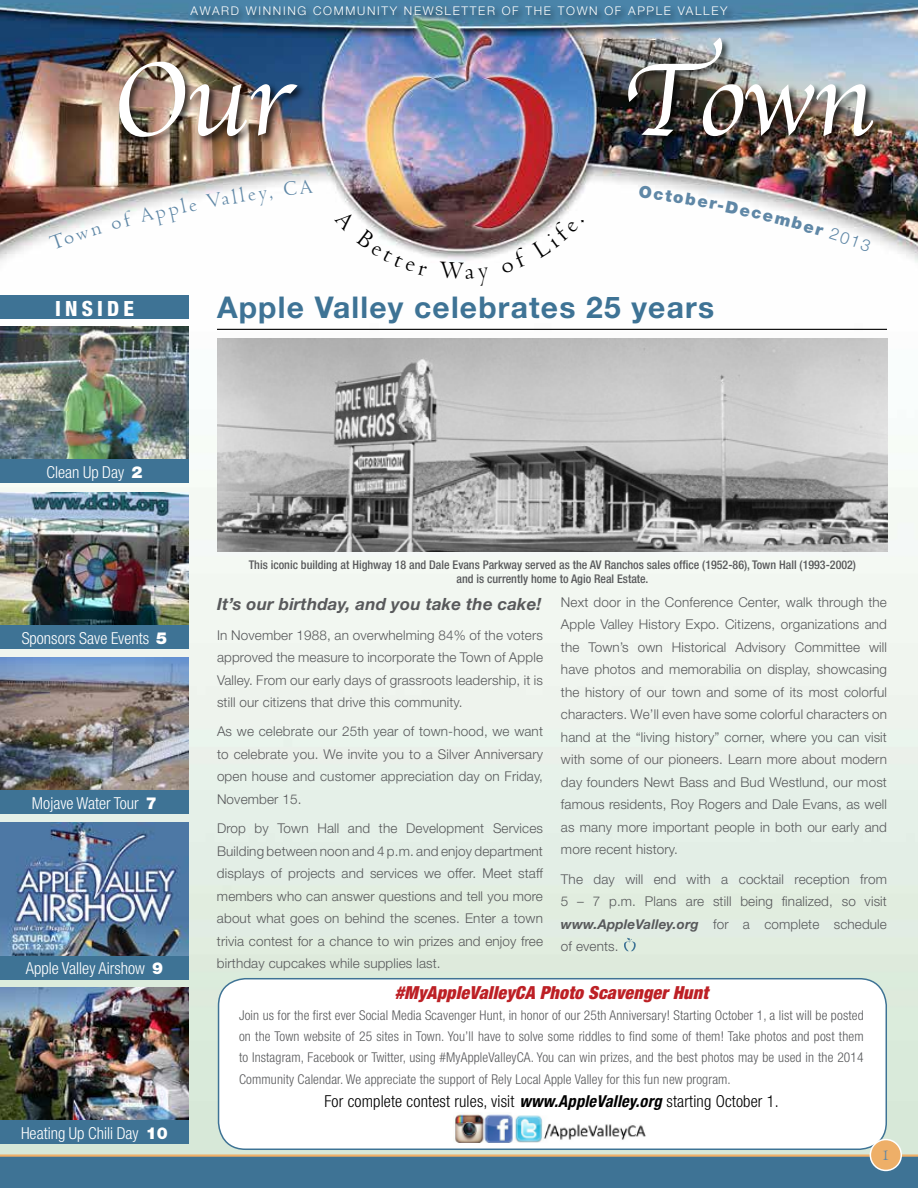
<style>
.page{position:relative;width:918px;height:1188px;background:#fff}
.page>*{position:absolute;margin:0;border:0;box-sizing:border-box;transform-origin:0 0}
.t1{font:108px "Apple Chancery";color:#fff}
.t2{font:700 30px "Helvetica Neue";letter-spacing:.04em;color:#3e7395}
.t3{font:800 condensed 21px "Helvetica Neue";letter-spacing:.2em;color:#fff}
.t4{font:19.5px "Venetian 301 BT";color:#5f87a6}
.t5{font:italic 900 condensed 18px "Helvetica Neue";letter-spacing:.01em;color:#bd2025}
.t6{font:italic 700 16.8px "Helvetica Neue";letter-spacing:.01em;color:#58595b}
.t7{font:300 condensed 16.5px "Helvetica Neue";color:#fff}
.t8{font:300 condensed 16.5px "Helvetica Neue";letter-spacing:.01em;color:#000}
.t9{font:300 13.5px/22.5px "Helvetica Neue";letter-spacing:.01em;color:#58595b;text-align:justify}
.t10{font:300 condensed 13.5px/21px "Helvetica Neue";letter-spacing:.01em;color:#58595b;text-align:justify}
.t11{font:500 condensed 12px/14.4px "Helvetica Neue";color:#58595b;text-align:center}
.t12{font:300 12px "Helvetica Neue";letter-spacing:.14em;color:#fff}
.s1{font-weight:900;font-stretch:normal}
.s2{font-weight:700;font-style:italic}
</style>
<div class="page">
<img style="left:1px;top:0;width:917px;height:1154px">
<div style="left:0;top:1156px;width:918px;height:32px;background:#3e7395"></div>
<div style="left:189px;top:4px;width:548px;height:21px;background:#000;opacity:.75"></div>
<div style="left:219px;top:979px;width:667px;height:170px;background:#fff;border-radius:27px"></div>
<div style="left:218px;top:978px;width:669px;height:172px;border:2px solid #3e7395;border-radius:27px"></div>
<div style="left:117px;top:59px;width:190px;height:88px;background:#000;opacity:.75"></div>
<div style="left:626px;top:36px;width:257px;height:110px;background:#000;opacity:.75"></div>
<hr style="left:0;top:1154px;width:918px;height:3px;background:#eeaf68">
<div style="left:870px;top:1140px;width:31px;height:30px;background:#eeaf68;border-radius:50%"></div>
<div style="left:870px;top:1139px;width:32px;height:32px;border:2px solid #fff;border-radius:50%"></div>
<img style="left:0;top:0;width:1px;height:1188px">
<img style="left:0;top:327px;width:189px;height:133px">
<div style="left:0;top:460px;width:189px;height:23px;background:#3e7395"></div>
<img style="left:0;top:492px;width:189px;height:133px">
<div style="left:0;top:625px;width:189px;height:24px;background:#3e7395"></div>
<img style="left:0;top:657px;width:189px;height:134px">
<div style="left:0;top:791px;width:189px;height:23px;background:#3e7395"></div>
<img style="left:0;top:823px;width:189px;height:133px">
<div style="left:0;top:956px;width:189px;height:23px;background:#3e7395"></div>
<img style="left:0;top:987px;width:189px;height:133px">
<div style="left:0;top:1120px;width:189px;height:23px;background:#3e7395"></div>
<div style="left:0;top:295px;width:189px;height:24px;background:#3e7395"></div>
<hr style="left:217px;top:329px;width:670px;height:1px;background:#000">
<svg style="left:624px;top:937px;width:12px;height:14px"></svg>
<img style="left:218px;top:339px;width:669px;height:213px">
<img style="left:455px;top:1114px;width:191px;height:28px">
<svg style="left:334px;top:209px;width:93px;height:67px"></svg>
<svg style="left:439px;top:262px;width:51px;height:24px"></svg>
<svg style="left:502px;top:219px;width:83px;height:54px"></svg>
<svg style="left:639px;top:185px;width:232px;height:67px"></svg>
<svg style="left:48px;top:226px;width:54px;height:24px"></svg>
<svg style="left:111px;top:197px;width:87px;height:33px"></svg>
<svg style="left:206px;top:187px;width:67px;height:21px"></svg>
<svg style="left:284px;top:179px;width:29px;height:17px"></svg>
<p class="t12" style="left:191px;top:4px;width:539px">AWARD WINNING COMMUNITY NEWSLETTER OF THE TOWN OF APPLE VALLEY</p>
<h1 class="t1" style="left:111px;top:14px;width:181px">Our</h1>
<h1 class="t1" style="left:622px;top:14px;width:252px">Town</h1>
<h3 class="t3" style="left:55px;top:295px;width:80px">INSIDE</h3>
<h2 class="t2" style="left:217px;top:289px;width:499px">apple Valley celebrates 25 years</h2>
<p class="t7" style="left:47px;top:463px;width:97px">Clean Up Day <span class="s1">2</span></p>
<p class="t7" style="left:22px;top:628px;width:147px">Sponsors Save Events <span class="s1">5</span></p>
<p class="t7" style="left:32px;top:794px;width:127px">Mojave Water Tour <span class="s1">7</span></p>
<p class="t7" style="left:26px;top:959px;width:139px">Apple Valley Airshow <span class="s1">9</span></p>
<p class="t7" style="left:21px;top:1123px;width:148px">Heating Up Chili Day <span class="s1">10</span></p>
<p class="t11" style="left:249px;top:557px;width:609px">This iconic building at Highway 18 and Dale Evans Parkway served as the AV Ranchos sales office (1952-86), Town Hall (1993-2002) and is currently home to Agio Real Estate.</p>
<p class="t6" style="left:217px;top:594px;width:326px">It’s our birthday, and you take the cake!</p>
<p class="t9" style="left:217px;top:623px;width:328px">In November 1988, an overwhelming 84% of the voters approved the measure to incorporate the Town of Apple Valley. From our early days of grassroots leadership, it is still our citizens that drive this community.</p>
<p class="t9" style="left:217px;top:720px;width:328px">As we celebrate our 25th year of town-hood, we want to celebrate you. We invite you to a Silver Anniversary open house and customer appreciation day on Friday, November 15.</p>
<p class="t9" style="left:217px;top:817px;width:328px">Drop by Town Hall and the Development Services Building between noon and 4 p.m. and enjoy department displays of projects and services we offer. Meet staff members who can answer questions and tell you more about what goes on behind the scenes. Enter a town trivia contest for a chance to win prizes and enjoy free birthday cupcakes while supplies last.</p>
<p class="t9" style="left:561px;top:591px;width:328px">Next door in the Conference Center, walk through the Apple Valley History Expo. Citizens, organizations and the Town’s own Historical Advisory Committee will have photos and memorabilia on display, showcasing the history of our town and some of its most colorful characters. We’ll even have some colorful characters on hand at the “living history” corner, where you can visit with some of our pioneers. Learn more about modern day founders Newt Bass and Bud Westlund, our most famous residents, Roy Rogers and Dale Evans, as well as many more important people in both our early and more recent history.</p>
<p class="t9" style="left:561px;top:867px;width:328px">The day will end with a cocktail reception from 5 – 7 p.m. Plans are still being finalized, so visit <span class="s2">www.AppleValley.org</span> for a complete schedule of events.</p>
<h3 class="t5" style="left:395px;top:981px;width:315px">#MyAppleValleyCA Photo Scavenger Hunt</h3>
<p class="t10" style="left:239px;top:1004px;width:626px">Join us for the first ever Social Media Scavenger Hunt, in honor of our 25th Anniversary! Starting October 1, a list will be posted on the Town website of 25 sites in Town. You’ll have to solve some riddles to find some of them! Take photos and post them to Instagram, Facebook or Twitter, using #MyAppleValleyCA. You can win prizes, and the best photos may be used in the 2014</p>
<p class="t10" style="left:239px;top:1069px;width:493px">Community Calendar. We appreciate the support of Rely Local Apple Valley for this fun new program.</p>
<p class="t8" style="left:324px;top:1091px;width:456px">For complete contest rules, visit <span class="s2">www.AppleValley.org</span> starting October 1.</p>
<h3 class="t4" style="left:881px;top:1143px;width:11px">1</h3>
</div>
